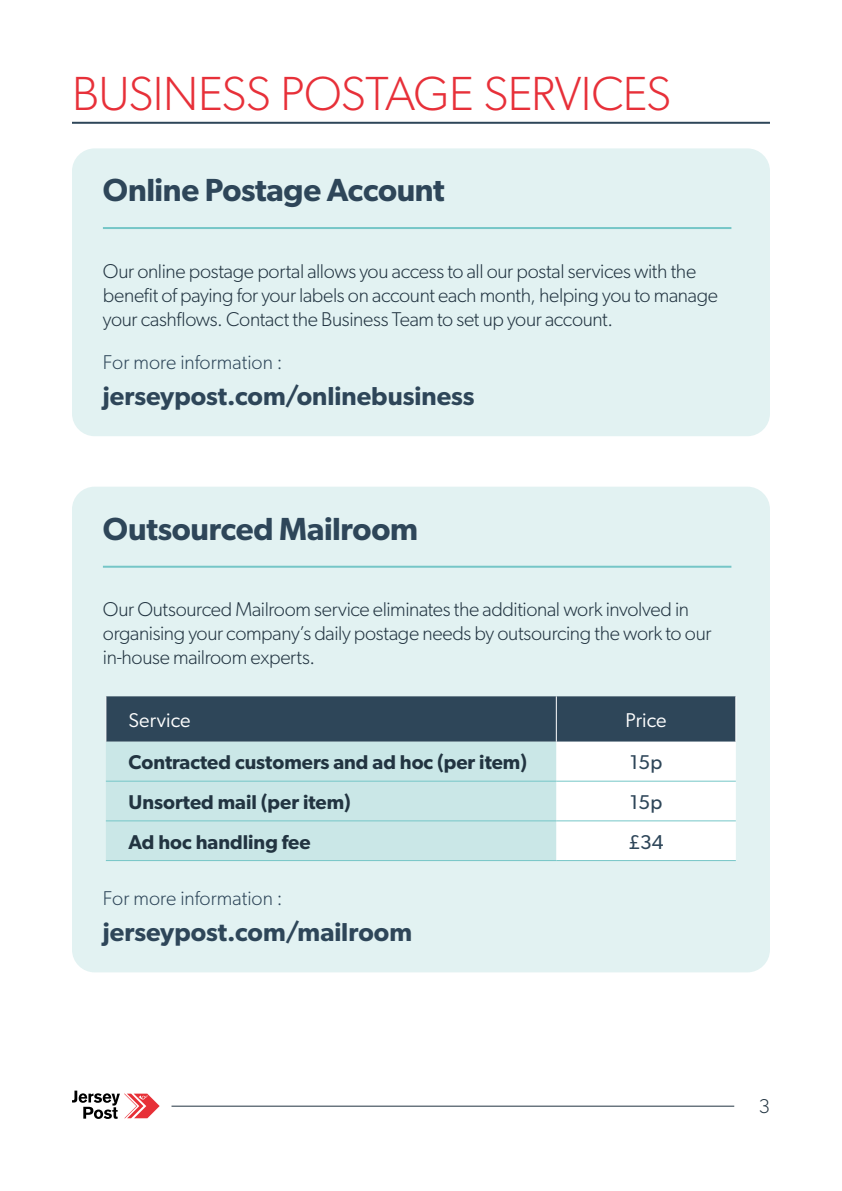
<style>
.page{position:relative;width:842px;height:1191px;background:#fff}
.page>*{position:absolute;margin:0;border:0;box-sizing:border-box;transform-origin:0 0}
.t1{font:300 48px "Gibson";letter-spacing:-.015em;color:#e73039}
.t2{font:600 32px "Gibson";letter-spacing:-.01em;color:#2e4659}
.t3{font:600 26px "Gibson";color:#2e4659}
.t4{font:300 20px/24px "Gibson";letter-spacing:-.015em;color:#223441}
.t5{font:600 20px "Gibson";color:#223441}
.t6{font:300 20px "Gibson";letter-spacing:.005em;color:#2e4659}
.t7{font:20px "Gibson";letter-spacing:.005em;color:#fff}
.t8{font:20px "Gibson";color:#2e4659}
</style>
<div class="page">
<svg style="left:72px;top:1090px;width:88px;height:29px"></svg>
<hr style="left:171px;top:1105px;width:563px;height:1px;background:#223441">
<div style="left:72px;top:148px;width:698px;height:288px;background:#e2f2f2;border-radius:23px"></div>
<hr style="left:72px;top:122px;width:698px;height:2px;background:#2e4659">
<hr style="left:103px;top:227px;width:628px;height:2px;background:#75c6c7">
<div style="left:72px;top:486px;width:698px;height:486px;background:#e2f2f2;border-radius:23px"></div>
<svg style="left:106px;top:696px;width:630px;height:164px;background:#a8bec4"></svg>
<hr style="left:106px;top:696px;width:1px;height:45px;background:#fff">
<hr style="left:106px;top:780px;width:450px;height:1px;background:#75c6c7">
<hr style="left:556px;top:780px;width:180px;height:1px;background:#75c6c7">
<hr style="left:106px;top:820px;width:450px;height:1px;background:#75c6c7">
<hr style="left:556px;top:820px;width:180px;height:1px;background:#75c6c7">
<hr style="left:106px;top:860px;width:450px;height:1px;background:#75c6c7">
<hr style="left:556px;top:860px;width:180px;height:1px;background:#75c6c7">
<hr style="left:556px;top:696px;width:1px;height:45px;background:#fff">
<hr style="left:735px;top:696px;width:1px;height:45px;background:#fff">
<hr style="left:103px;top:566px;width:628px;height:2px;background:#75c6c7">
<h1 class="t1" style="left:72px;top:65px;width:601px">BUSINESS POSTAGE SERVICES</h1>
<h2 class="t2" style="left:103px;top:171px;width:343px">Online Postage Account</h2>
<p class="t4" style="left:103px;top:259px;width:617px">Our online postage portal allows you access to all our postal services with the benefit of paying for your labels on account each month, helping you to manage your cashflows. Contact the Business Team to set up your account.</p>
<p class="t6" style="left:103px;top:350px;width:181px">For more information :</p>
<h3 class="t3" style="left:103px;top:380px;width:373px">jerseypost.com/onlinebusiness</h3>
<h2 class="t2" style="left:103px;top:509px;width:317px">Outsourced Mailroom</h2>
<p class="t4" style="left:103px;top:597px;width:610px">Our Outsourced Mailroom service eliminates the additional work involved in organising your company’s daily postage needs by outsourcing the work to our in-house mailroom experts.</p>
<p class="t7" style="left:129px;top:708px;width:64px">Service</p>
<p class="t7" style="left:625px;top:708px;width:43px">Price</p>
<p class="t5" style="left:129px;top:750px;width:400px">Contracted customers and ad hoc (per item)</p>
<p class="t8" style="left:630px;top:750px;width:34px">15p</p>
<p class="t5" style="left:129px;top:790px;width:224px">Unsorted mail (per item)</p>
<p class="t8" style="left:630px;top:790px;width:34px">15p</p>
<p class="t5" style="left:129px;top:830px;width:184px">Ad hoc handling fee</p>
<p class="t8" style="left:628px;top:829px;width:37px">£34</p>
<p class="t6" style="left:103px;top:886px;width:181px">For more information :</p>
<h3 class="t3" style="left:103px;top:916px;width:311px">jerseypost.com/mailroom</h3>
<p class="t4" style="left:759px;top:1093px;width:13px">3</p>
</div>
